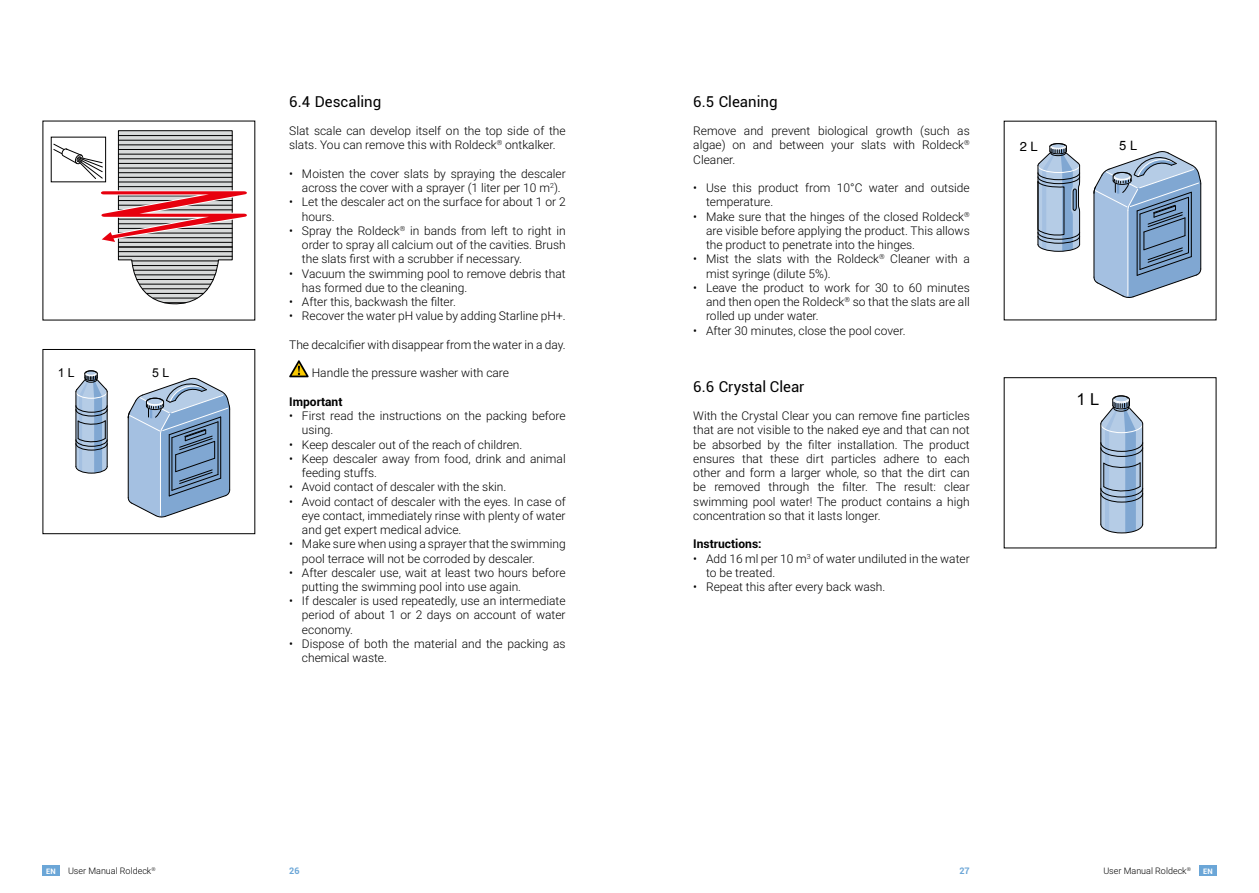
<style>
.page{position:relative;width:1259px;height:893px;background:#fff}
.page>*{position:absolute;margin:0;border:0;box-sizing:border-box;transform-origin:0 0}
.t1{font:16.5px "Arial";color:#000}
.t2{font:15px "Roboto";color:#000}
.t3{font:12.9px "Helvetica";color:#000}
.t4{font:12.9px "Arial";color:#000}
.t5{font:12.3px "Arial";color:#000}
.t6{font:300 12px/14.2px "Roboto";color:#000}
.t7{font:700 12px "Roboto";color:#000}
.t8{font:300 9px "Roboto";color:#000}
.t9{font:700 9px "Roboto";color:#6ba6d7}
.t10{font:700 7.5px "Roboto";color:#fff}
</style>
<div class="page">
<div style="left:43px;top:865px;width:17px;height:11px;background:#6ba6d7"></div>
<div style="left:1199px;top:865px;width:17px;height:11px;background:#6ba6d7"></div>
<svg style="left:289px;top:360px;width:20px;height:17px"></svg>
<svg style="left:53px;top:131px;width:194px;height:174px"></svg>
<svg style="left:75px;top:370px;width:156px;height:148px"></svg>
<div style="left:43px;top:349px;width:212px;height:185px;border:1px solid #000"></div>
<svg style="left:1037px;top:143px;width:165px;height:155px"></svg>
<svg style="left:1100px;top:395px;width:43px;height:139px;background:#9db2ca"></svg>
<p class="t5" style="left:58px;top:365px;width:19px">1 L</p>
<p class="t5" style="left:152px;top:365px;width:19px">5 L</p>
<p class="t2" style="left:289px;top:91px;width:94px">6.4 Descaling</p>
<p class="t6" style="left:289px;top:123px;width:278px">Slat scale can develop itself on the top side of the slats. You can remove this with Roldeck<sup>®</sup> ontkalker.</p>
<p class="t6" style="left:302px;top:166px;width:265px;text-indent:-13px">• Moisten the cover slats by spraying the descaler across the cover with a sprayer (1 liter per 10 m<sup>2</sup>).</p>
<p class="t6" style="left:302px;top:194px;width:265px;text-indent:-13px">• Let the descaler act on the surface for about 1 or 2 hours.</p>
<p class="t6" style="left:302px;top:223px;width:265px;text-align:justify;text-indent:-13px">• Spray the Roldeck<sup>®</sup> in bands from left to right in order to spray all calcium out of the cavities. Brush the slats first with a scrubber if necessary.</p>
<p class="t6" style="left:302px;top:266px;width:265px;text-indent:-13px">• Vacuum the swimming pool to remove debris that has formed due to the cleaning.</p>
<p class="t6" style="left:289px;top:294px;width:168px">• After this, backwash the filter.</p>
<p class="t6" style="left:289px;top:308px;width:278px">• Recover the water pH value by adding Starline pH+.</p>
<p class="t6" style="left:289px;top:337px;width:278px">The decalcifier with disappear from the water in a day.</p>
<p class="t6" style="left:312px;top:365px;width:199px">Handle the pressure washer with care</p>
<p class="t7" style="left:289px;top:393px;width:55px">Important</p>
<p class="t6" style="left:302px;top:408px;width:265px;text-indent:-13px">• First read the instructions on the packing before using.</p>
<p class="t6" style="left:289px;top:437px;width:235px">• Keep descaler out of the reach of children.</p>
<p class="t6" style="left:302px;top:451px;width:265px;text-indent:-13px">• Keep descaler away from food, drink and animal feeding stuffs.</p>
<p class="t6" style="left:289px;top:479px;width:219px">• Avoid contact of descaler with the skin.</p>
<p class="t6" style="left:302px;top:494px;width:265px;text-align:justify;text-indent:-13px">• Avoid contact of descaler with the eyes. In case of eye contact, immediately rinse with plenty of water and get expert medical advice.</p>
<p class="t6" style="left:302px;top:536px;width:265px;text-indent:-13px">• Make sure when using a sprayer that the swimming pool terrace will not be corroded by descaler.</p>
<p class="t6" style="left:302px;top:565px;width:265px;text-indent:-13px">• After descaler use, wait at least two hours before putting the swimming pool into use again.</p>
<p class="t6" style="left:302px;top:593px;width:265px;text-align:justify;text-indent:-13px">• If descaler is used repeatedly, use an intermediate period of about 1 or 2 days on account of water economy.</p>
<p class="t6" style="left:302px;top:636px;width:265px;text-indent:-13px">• Dispose of both the material and the packing as chemical waste.</p>
<p class="t2" style="left:693px;top:91px;width:86px">6.5 Cleaning</p>
<p class="t6" style="left:693px;top:123px;width:278px;text-align:justify">Remove and prevent biological growth (such as algae) on and between your slats with Roldeck<sup>® </sup>Cleaner.</p>
<p class="t6" style="left:706px;top:180px;width:265px;text-indent:-13px">• Use this product from 10°C water and outside temperature.</p>
<p class="t6" style="left:706px;top:209px;width:265px;text-align:justify;text-indent:-13px">• Make sure that the hinges of the closed Roldeck<sup>® </sup>are visible before applying the product. This allows the product to penetrate into the hinges.</p>
<p class="t6" style="left:706px;top:251px;width:265px;text-indent:-13px">• Mist the slats with the Roldeck<sup>®</sup> Cleaner with a mist syringe (dilute 5%).</p>
<p class="t6" style="left:706px;top:280px;width:265px;text-align:justify;text-indent:-13px">• Leave the product to work for 30 to 60 minutes and then open the Roldeck<sup>®</sup> so that the slats are all rolled up under water.</p>
<p class="t6" style="left:693px;top:323px;width:214px">• After 30 minutes, close the pool cover.</p>
<p class="t2" style="left:693px;top:376px;width:113px">6.6 Crystal Clear</p>
<p class="t6" style="left:693px;top:408px;width:278px;text-align:justify">With the Crystal Clear you can remove fine particles that are not visible to the naked eye and that can not be absorbed by the filter installation. The product ensures that these dirt particles adhere to each other and form a larger whole, so that the dirt can be removed through the filter. The result: clear swimming pool water! The product contains a high concentration so that it lasts longer.</p>
<p class="t7" style="left:693px;top:536px;width:70px">Instructions:</p>
<p class="t6" style="left:706px;top:551px;width:265px;text-indent:-13px">• Add 16 ml per 10 m<sup>3</sup> of water undiluted in the water to be treated.</p>
<p class="t6" style="left:693px;top:579px;width:193px">• Repeat this after every back wash.</p>
<p class="t3" style="left:1019px;top:136px;width:19px">2 L</p>
<p class="t4" style="left:1119px;top:137px;width:19px">5 L</p>
<h1 class="t1" style="left:1076px;top:388px;width:24px">1 L</h1>
<p class="t8" style="left:68px;top:864px;width:89px">User Manual Roldeck<sup>®</sup></p>
<p class="t8" style="left:1103px;top:864px;width:89px">User Manual Roldeck<sup>®</sup></p>
<p class="t10" style="left:46px;top:866px;width:11px">EN</p>
<p class="t9" style="left:289px;top:864px;width:12px">26</p>
<p class="t9" style="left:959px;top:864px;width:12px">27</p>
<p class="t10" style="left:1203px;top:866px;width:11px">EN</p>
</div>
